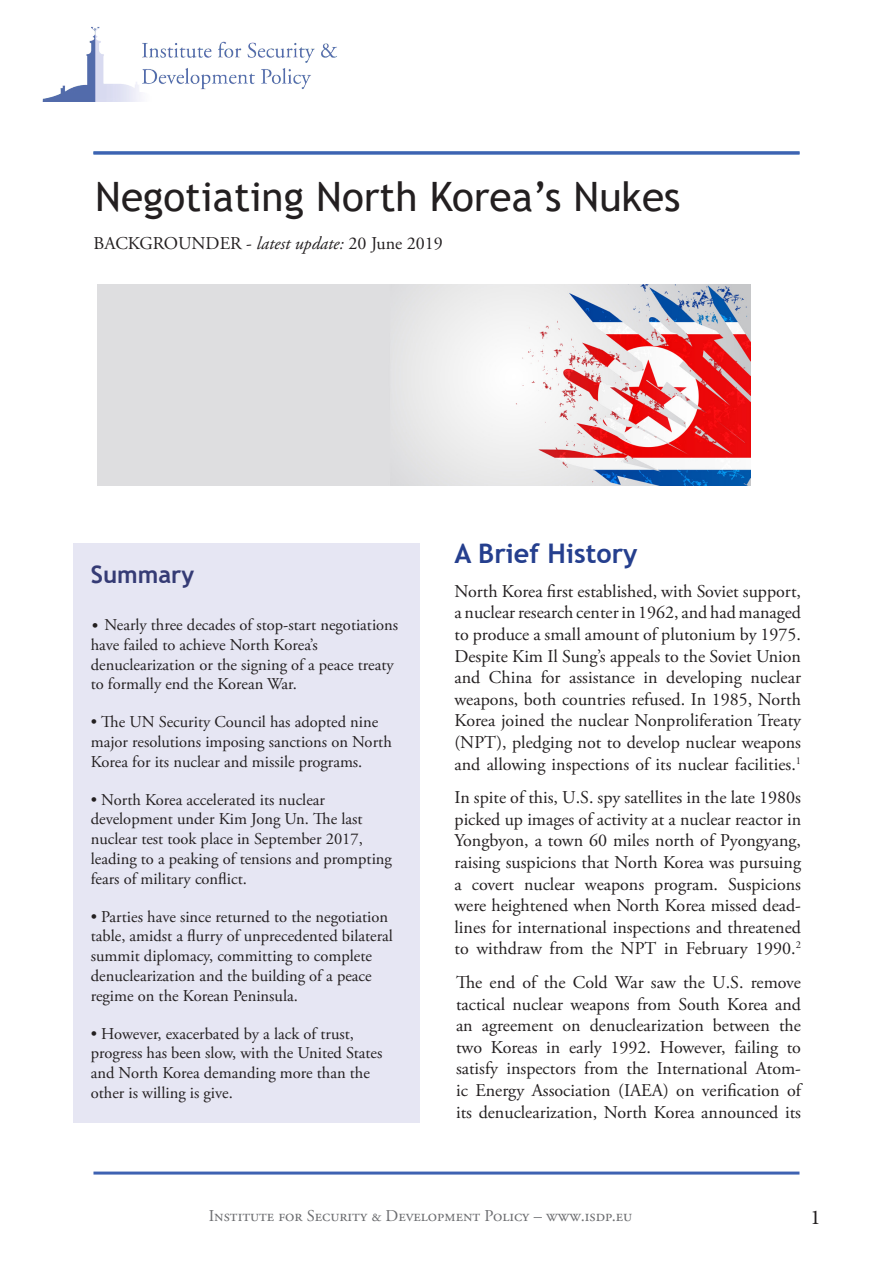
<style>
.page{position:relative;width:893px;height:1263px;background:#fff}
.page>*{position:absolute;margin:0;border:0;box-sizing:border-box;transform-origin:0 0}
.t1{font:40.5px "Trebuchet MS";color:#231f20}
.t2{font:700 27px "Trebuchet MS";color:#253f8e}
.t3{font:700 24px "Trebuchet MS";color:#353b75}
.t4{font:21px "Minion Pro";color:#231f20}
.t5{font:18px/21.6px "Adobe Garamond Pro";color:#231f20;text-align:justify}
.t6{font:16.5px/19.8px "Adobe Garamond Pro";color:#231f20}
.t7{font:16.5px "Adobe Garamond Pro";color:#6c6d70}
.s1{font-style:italic}
.s2{font-family:"Trebuchet MS"}
</style>
<div class="page">
<hr style="left:93px;top:1171px;width:706px;height:3px;background:#3e62b2">
<img style="left:42px;top:26px;width:295px;height:75px">
<img style="left:98px;top:284px;width:652px;height:202px">
<div style="left:73px;top:543px;width:346px;height:580px;background:#e6e6f3"></div>
<hr style="left:93px;top:151px;width:706px;height:3px;background:#3e62b2">
<h1 class="t1" style="left:95px;top:171px;width:587px">Negotiating North Korea’s Nukes</h1>
<p class="t5" style="left:93px;top:233px;width:351px">BACKGROUNDER - <span class="s1">latest update:</span> 20 June 2019</p>
<p class="t3" style="left:91px;top:560px;width:105px">Summary</p>
<p class="t6" style="left:91px;top:615px;width:309px"><span class="s2">•</span> Nearly three decades of stop-start negotiations have failed to achieve North Korea’s denuclearization or the signing of a peace treaty to formally end the Korean War.</p>
<p class="t6" style="left:91px;top:713px;width:303px">• The UN Security Council has adopted nine major resolutions imposing sanctions on North<br>Korea for its nuclear and missile programs.</p>
<p class="t6" style="left:91px;top:790px;width:303px">• North Korea accelerated its nuclear development under Kim Jong Un. The last nuclear test took place in September 2017, leading to a peaking of tensions and prompting fears of military conflict.</p>
<p class="t6" style="left:91px;top:907px;width:304px">• Parties have since returned to the negotiation table, amidst a flurry of unprecedented bilateral summit diplomacy, committing to complete denuclearization and the building of a peace regime on the Korean Peninsula.</p>
<p class="t6" style="left:91px;top:1024px;width:293px">• However, exacerbated by a lack of trust, progress has been slow, with the United States and North Korea demanding more than the other is willing is give.</p>
<p class="t2" style="left:454px;top:537px;width:185px">A Brief History</p>
<p class="t5" style="left:454px;top:581px;width:348px">North Korea first established, with Soviet support, a nuclear research center in 1962, and had managed to produce a small amount of plutonium by 1975.<br>Despite Kim Il Sung’s appeals to the Soviet Union and China for assistance in developing nuclear weapons, both countries refused. In 1985, North Korea joined the nuclear Nonproliferation Treaty (NPT), pledging not to develop nuclear weapons and allowing inspections of its nuclear facilities.<sup>1</sup></p>
<p class="t5" style="left:454px;top:787px;width:348px">In spite of this, U.S. spy satellites in the late 1980s picked up images of activity at a nuclear reactor in Yongbyon, a town 60 miles north of Pyongyang, raising suspicions that North Korea was pursuing a covert nuclear weapons program. Suspicions were heightened when North Korea missed dead&shy;lines for international inspections and threatened to withdraw from the NPT in February 1990.<sup>2</sup></p>
<p class="t5" style="left:456px;top:972px;width:347px">The end of the Cold War saw the U.S. remove tactical nuclear weapons from South Korea and an agreement on denuclearization between the two Koreas in early 1992. However, failing to satisfy inspectors from the International Atom&shy;ic Energy Association (IAEA) on verification of its denuclearization, North Korea announced its</p>
<p class="t7" style="left:209px;top:1206px;width:425px">Institute for Security &amp; Development Policy – www.isdp.eu</p>
<p class="t4" style="left:810px;top:1203px;width:12px">1</p>
</div>
